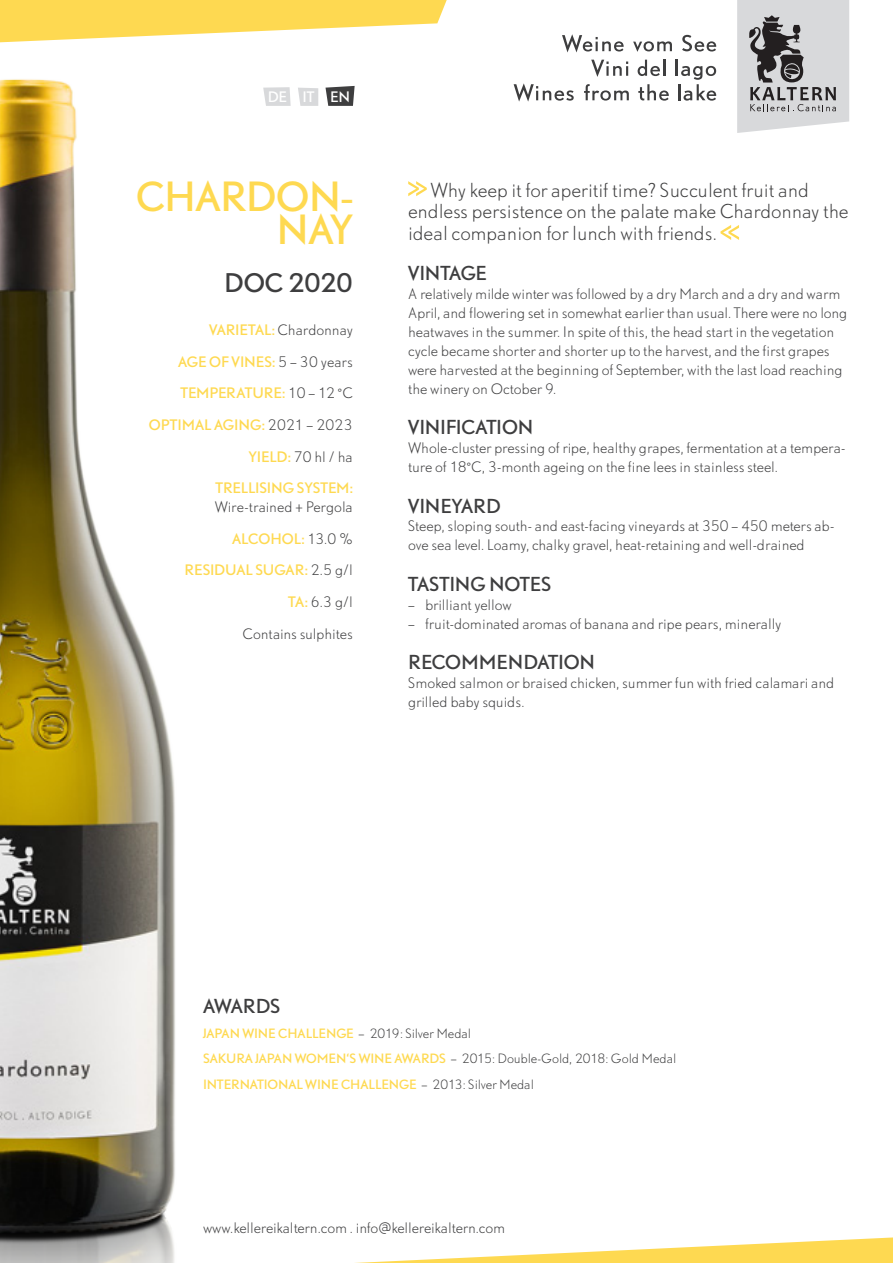
<style>
.page{position:relative;width:893px;height:1263px;background:#fff}
.page>*{position:absolute;margin:0;border:0;box-sizing:border-box;transform-origin:0 0}
.Lage{font:37.5px "DTL Nobel T";letter-spacing:-.015em;color:#fed951}
.Lage-2{font:24px "DTL Nobel T";letter-spacing:-.035em;color:#3e3e3f}
.INTRO{font:300 18px/21.6px "DTL Nobel T";letter-spacing:-.01em;color:#3e3e3f}
.Untertitel_Text{font:18px "DTL Nobel T";letter-spacing:-.01em;color:#3e3e3f}
.Text{font:300 13.5px/18.9px "DTL Nobel T";letter-spacing:-.01em;color:#3e3e3f}
.Kurzinfos{font:300 13.5px/18.9px "DTL Nobel T";letter-spacing:-.005em;color:#3e3e3f}
.Kurzinfos-2{font:13.5px "DTL Nobel T";letter-spacing:-.005em;color:#fed951}
.t1{font:13.5px "DTL Nobel T";color:#fff}
.Text_Auszeichnungen{font:12px "DTL Nobel T";color:#fed951}
.Text_Auszeichnungen-2{font:300 12px "DTL Nobel T";letter-spacing:-.015em;color:#3e3e3f}
.s1{font-weight:400;color:#fed951}
.s2{font-weight:300;color:#3e3e3f}
</style>
<div class="page">
<svg style="left:0;top:0;width:447px;height:42px"></svg>
<svg style="left:355px;top:1237px;width:538px;height:26px"></svg>
<svg style="left:263px;top:87px;width:28px;height:19px"></svg>
<svg style="left:298px;top:88px;width:20px;height:18px"></svg>
<svg style="left:325px;top:86px;width:30px;height:20px"></svg>
<svg style="left:562px;top:34px;width:62px;height:18px"></svg>
<svg style="left:633px;top:41px;width:39px;height:11px"></svg>
<svg style="left:682px;top:35px;width:34px;height:17px"></svg>
<svg style="left:591px;top:60px;width:37px;height:17px"></svg>
<svg style="left:638px;top:60px;width:27px;height:16px"></svg>
<svg style="left:514px;top:83px;width:60px;height:19px"></svg>
<svg style="left:584px;top:84px;width:45px;height:17px"></svg>
<svg style="left:638px;top:84px;width:31px;height:17px"></svg>
<svg style="left:676px;top:60px;width:40px;height:41px"></svg>
<svg style="left:737px;top:0;width:112px;height:133px;background:#bbbbbd"></svg>
<svg style="left:408px;top:181px;width:19px;height:15px"></svg>
<svg style="left:720px;top:225px;width:19px;height:15px"></svg>
<img style="left:0;top:79px;width:175px;height:1184px">
<p class="t1" style="left:268px;top:87px;width:84px">DE IT EN</p>
<p class="Lage" style="left:136px;top:170px;width:218px">CHARDON-</p>
<p class="Lage" style="left:277px;top:204px;width:78px">NAY</p>
<p class="Lage-2" style="left:224px;top:266px;width:130px">DOC 2020</p>
<p class="Kurzinfos" style="left:209px;top:320px;width:145px"><span class="s1">VARIETAL:</span> Chardonnay</p>
<p class="Kurzinfos-2" style="left:178px;top:352px;width:176px">AGE OF VINES: <span class="s2">5 – 30 years</span></p>
<p class="Kurzinfos-2" style="left:180px;top:384px;width:174px">TEMPERATURE: <span class="s2">10 – 12 °C</span></p>
<p class="Kurzinfos-2" style="left:149px;top:415px;width:206px">OPTIMAL AGING: <span class="s2">2021 – 2023</span></p>
<p class="Kurzinfos" style="left:249px;top:447px;width:106px"><span class="s1">YIELD:</span> 70 hl / ha</p>
<p class="Kurzinfos" style="left:215px;top:478px;width:140px"><span class="s1">TRELLISING SYSTEM:<br></span>Wire-trained + Pergola</p>
<p class="Kurzinfos-2" style="left:232px;top:529px;width:122px">ALCOHOL: <span class="s2">13.0 %</span></p>
<p class="Kurzinfos-2" style="left:185px;top:561px;width:170px">RESIDUAL SUGAR: <span class="s2">2.5 g/l</span></p>
<p class="Kurzinfos" style="left:288px;top:592px;width:66px"><span class="s1">TA:</span> 6.3 g/l</p>
<p class="Kurzinfos" style="left:242px;top:624px;width:112px">Contains sulphites</p>
<p class="INTRO" style="left:408px;top:179px;width:442px;text-indent:22px">Why keep it for aperitif time? Succulent fruit and endless persistence on the palate make Chardonnay the ideal companion for lunch with friends.</p>
<p class="Untertitel_Text" style="left:408px;top:261px;width:80px">VINTAGE</p>
<p class="Text" style="left:408px;top:284px;width:441px">A relatively milde winter was followed by a dry March and a dry and warm April, and flowering set in somewhat earlier than usual. There were no long heatwaves in the summer. In spite of this, the head start in the vegetation cycle became shorter and shorter up to the harvest, and the first grapes were harvested at the beginning of September, with the last load reaching the winery on October 9.</p>
<p class="Untertitel_Text" style="left:408px;top:415px;width:127px">VINIFICATION</p>
<p class="Text" style="left:408px;top:438px;width:439px">Whole-cluster pressing of ripe, healthy grapes, fermentation at a tempera&shy;ture of 18°C, 3-month ageing on the fine lees in stainless steel.</p>
<p class="Untertitel_Text" style="left:408px;top:493px;width:94px">VINEYARD</p>
<p class="Text" style="left:408px;top:517px;width:428px">Steep, sloping south- and east-facing vineyards at 350 – 450 meters ab&shy;ove sea level. Loamy, chalky gravel, heat-retaining and well-drained</p>
<p class="Untertitel_Text" style="left:408px;top:571px;width:145px">TASTING NOTES</p>
<p class="Text" style="left:408px;top:595px;width:105px">– brilliant yellow</p>
<p class="Text" style="left:408px;top:614px;width:375px">– fruit-dominated aromas of banana and ripe pears, minerally</p>
<p class="Untertitel_Text" style="left:408px;top:650px;width:188px">RECOMMENDATION</p>
<p class="Text" style="left:408px;top:673px;width:428px">Smoked salmon or braised chicken, summer fun with fried calamari and grilled baby squids.</p>
<p class="Untertitel_Text" style="left:203px;top:993px;width:79px">AWARDS</p>
<p class="Text_Auszeichnungen" style="left:203px;top:1025px;width:270px">JAPAN WINE CHALLENGE <span class="s2">– 2019: Silver Medal</span></p>
<p class="Text_Auszeichnungen-2" style="left:203px;top:1051px;width:475px"><span class="s1">SAKURA JAPAN WOMEN‘S WINE AWARDS</span> – 2015: Double-Gold, 2018: Gold Medal</p>
<p class="Text_Auszeichnungen" style="left:203px;top:1076px;width:332px">INTERNATIONAL WINE CHALLENGE <span class="s2">– 2013: Silver Medal</span></p>
<p class="Text" style="left:203px;top:1218px;width:304px">www.kellereikaltern.com . info@kellereikaltern.com</p>
</div>
